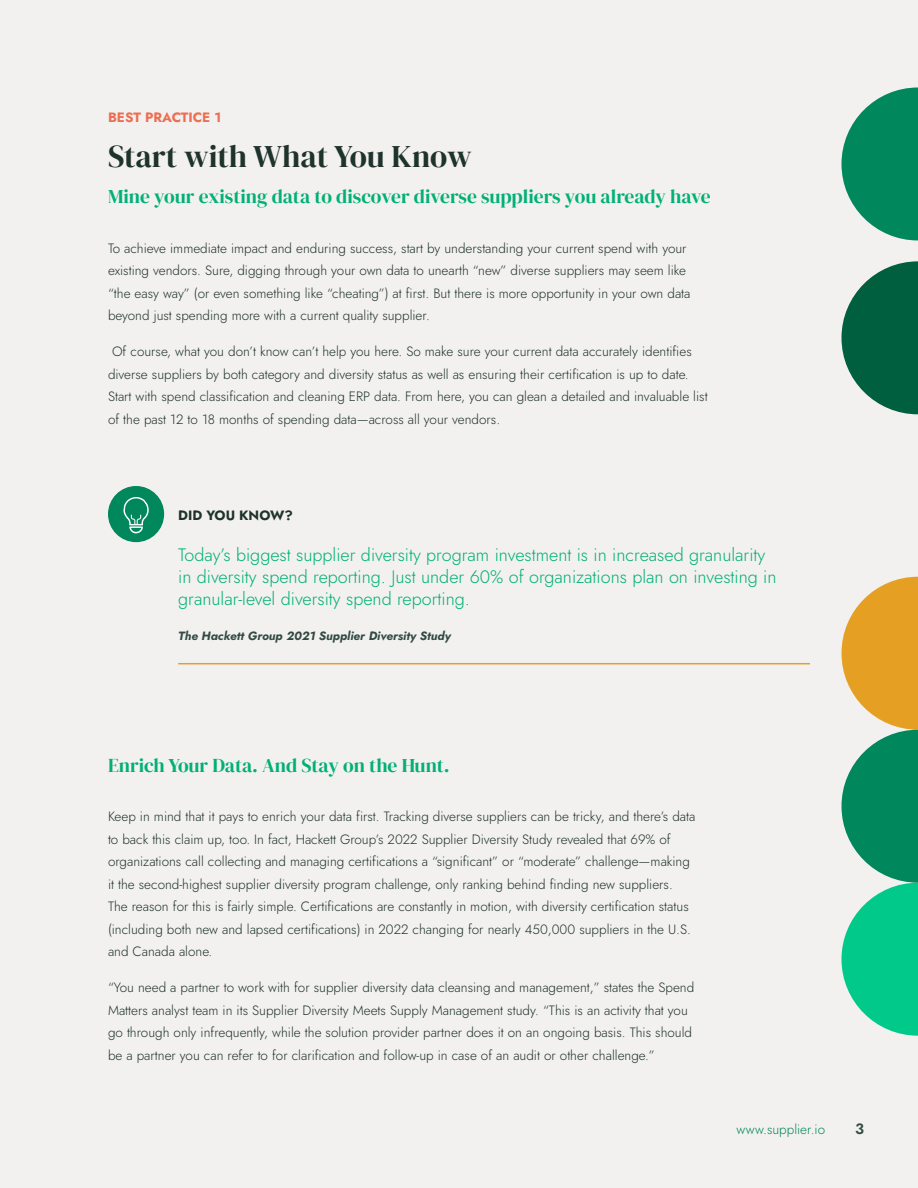
<style>
.page{position:relative;width:918px;height:1188px;background:#f3f1f0}
.page>*{position:absolute;margin:0;border:0;box-sizing:border-box;transform-origin:0 0}
.t1{font:31.5px "DM Serif Display";color:#1f332d}
.t2{font:19.5px "DM Serif Display";color:#00b077}
.t3{font:300 18px/21.6px "Jost";color:#00b077}
.t4{font:600 15px "Jost";color:#314b44}
.t5{font:300 13.5px/22.5px "Jost";color:#1f332d}
.t6{font:300 13.5px "Jost";color:#00875b}
.t7{font:700 13.5px "Jost";color:#ec6f53}
.t8{font:700 13.5px "Jost";color:#1f332d}
.t9{font:italic 700 12px "Jost";color:#314b44}
</style>
<div class="page">
<svg style="left:842px;top:261px;width:76px;height:153px"></svg>
<svg style="left:842px;top:87px;width:76px;height:153px"></svg>
<svg style="left:842px;top:577px;width:76px;height:459px"></svg>
<div style="left:108px;top:486px;width:56px;height:56px;background:#00875b;border-radius:50%"></div>
<hr style="left:178px;top:663px;width:632px;height:1px;background:#e5a024">
<svg style="left:123px;top:497px;width:26px;height:36px"></svg>
<p class="t7" style="left:108px;top:109px;width:115px">BEST PRACTICE 1</p>
<h1 class="t1" style="left:108px;top:139px;width:365px">Start with What You Know</h1>
<h2 class="t2" style="left:108px;top:186px;width:604px">Mine your existing data to discover diverse suppliers you already have</h2>
<p class="t5" style="left:108px;top:237px;width:584px">To achieve immediate impact and enduring success, start by understanding your current spend with your existing vendors. Sure, digging through your own data to unearth “new” diverse suppliers may seem like “the easy way” (or even something like “cheating”) at first. But there is more opportunity in your own data beyond just spending more with a current quality supplier.</p>
<p class="t5" style="left:108px;top:341px;width:601px">Of course, what you don’t know can’t help you here. So make sure your current data accurately identifies diverse suppliers by both category and diversity status as well as ensuring their certification is up to date.<br>Start with spend classification and cleaning ERP data. From here, you can glean a detailed and invaluable list of the past 12 to 18 months of spending data—across all your vendors.</p>
<p class="t8" style="left:178px;top:506px;width:116px">DID YOU KNOW?</p>
<h3 class="t3" style="left:178px;top:544px;width:600px">Today’s biggest supplier diversity program investment is in increased granularity in diversity spend reporting. Just under 60% of organizations plan on investing in granular-level diversity spend reporting.</h3>
<p class="t9" style="left:178px;top:627px;width:274px">The Hackett Group 2021 Supplier Diversity Study</p>
<h2 class="t2" style="left:108px;top:754px;width:343px">Enrich Your Data. And Stay on the Hunt.</h2>
<p class="t5" style="left:108px;top:806px;width:589px">Keep in mind that it pays to enrich your data first. Tracking diverse suppliers can be tricky, and there’s data to back this claim up, too. In fact, Hackett Group’s 2022 Supplier Diversity Study revealed that 69% of organizations call collecting and managing certifications a “significant” or “moderate” challenge—making it the second-highest supplier diversity program challenge, only ranking behind finding new suppliers.<br>The reason for this is fairly simple. Certifications are constantly in motion, with diversity certification status (including both new and lapsed certifications) in 2022 changing for nearly 450,000 suppliers in the U.S. and Canada alone.</p>
<p class="t5" style="left:108px;top:977px;width:588px">“You need a partner to work with for supplier diversity data cleansing and management,” states the Spend Matters analyst team in its Supplier Diversity Meets Supply Management study. “This is an activity that you go through only infrequently, while the solution provider partner does it on an ongoing basis. This should be a partner you can refer to for clarification and follow-up in case of an audit or other challenge.”</p>
<p class="t6" style="left:737px;top:1120px;width:90px">www.supplier.io</p>
<p class="t4" style="left:855px;top:1118px;width:10px">3</p>
</div>
